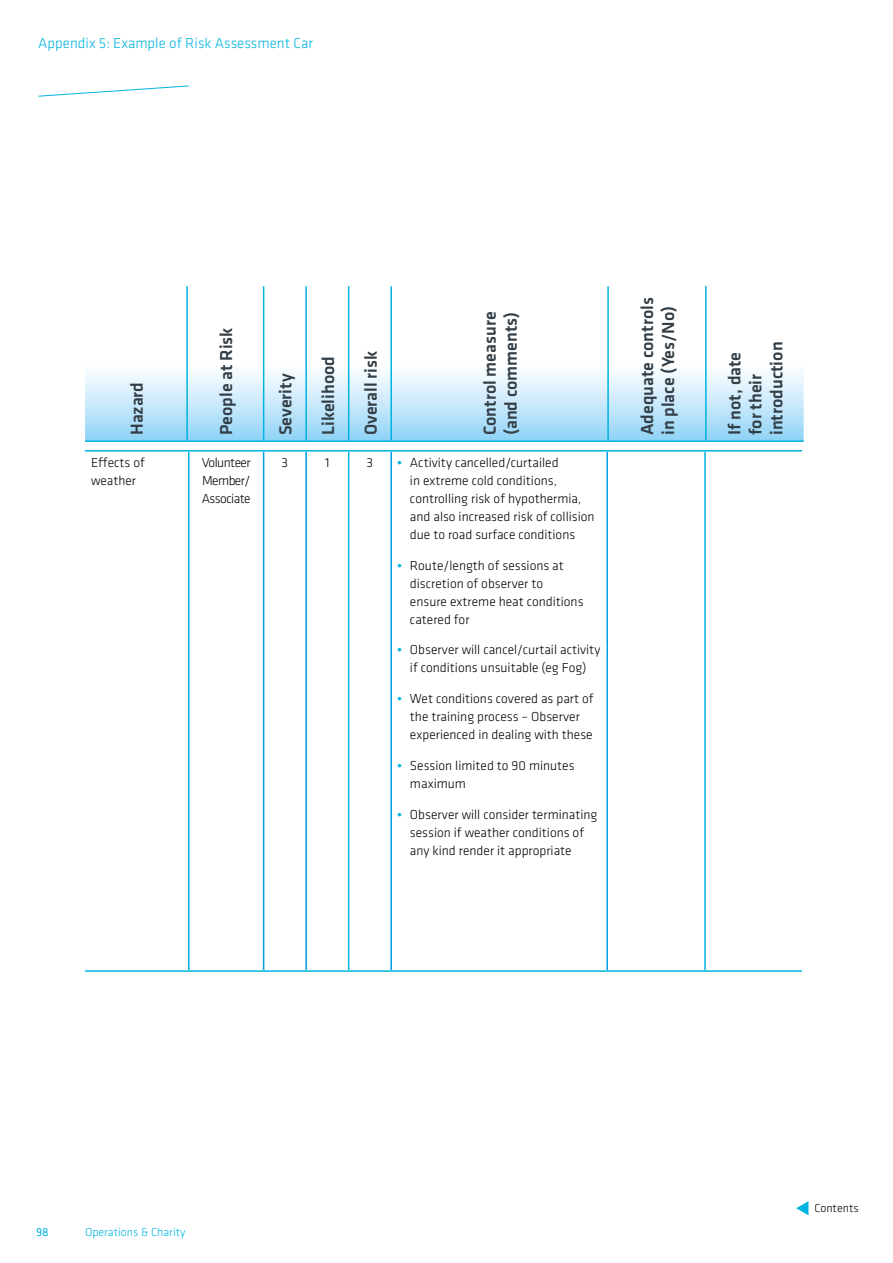
<style>
.page{position:relative;width:893px;height:1263px;background:#fff}
.page>*{position:absolute;margin:0;border:0;box-sizing:border-box;transform-origin:0 0}
.t1{font:500 18px/21px "Klavika";color:#333e46}
.t2{font:300 15px "Klavika";color:#00b3e1}
.t3{font:300 13.5px/18px "Klavika";color:#000}
.t4{font:300 12px "Klavika";color:#00b3e1}
.t5{font:300 12px "Klavika";color:#000}
.t6{font:12px "Klavika";color:#00b3e1}
.s1{font-weight:500;color:#00b3e1}
</style>
<div class="page">
<svg style="left:38px;top:85px;width:151px;height:12px"></svg>
<svg style="left:796px;top:1201px;width:12px;height:14px"></svg>
<hr style="left:85px;top:450px;width:104px;height:2px;background:#00b3e1">
<hr style="left:189px;top:450px;width:75px;height:2px;background:#00b3e1">
<hr style="left:188px;top:452px;width:2px;height:518px;background:#00b3e1">
<hr style="left:264px;top:450px;width:42px;height:2px;background:#00b3e1">
<hr style="left:306px;top:450px;width:43px;height:2px;background:#00b3e1">
<hr style="left:349px;top:450px;width:42px;height:2px;background:#00b3e1">
<hr style="left:348px;top:452px;width:1px;height:518px;background:#00b3e1">
<hr style="left:391px;top:450px;width:216px;height:2px;background:#00b3e1">
<hr style="left:607px;top:450px;width:98px;height:2px;background:#00b3e1">
<hr style="left:705px;top:450px;width:97px;height:2px;background:#00b3e1">
<hr style="left:704px;top:452px;width:2px;height:518px;background:#00b3e1">
<hr style="left:85px;top:970px;width:104px;height:2px;background:#00b3e1">
<hr style="left:189px;top:970px;width:75px;height:2px;background:#00b3e1">
<hr style="left:264px;top:970px;width:42px;height:2px;background:#00b3e1">
<hr style="left:306px;top:970px;width:43px;height:2px;background:#00b3e1">
<hr style="left:349px;top:970px;width:42px;height:2px;background:#00b3e1">
<hr style="left:391px;top:970px;width:216px;height:2px;background:#00b3e1">
<hr style="left:607px;top:970px;width:98px;height:2px;background:#00b3e1">
<hr style="left:705px;top:970px;width:97px;height:2px;background:#00b3e1">
<hr style="left:263px;top:452px;width:1px;height:518px;background:#009fe3">
<hr style="left:305px;top:452px;width:2px;height:518px;background:#009fe3">
<hr style="left:390px;top:452px;width:2px;height:518px;background:#009fe3">
<hr style="left:606px;top:452px;width:2px;height:518px;background:#009fe3">
<svg style="left:85px;top:286px;width:719px;height:154px"></svg>
<hr style="left:85px;top:440px;width:101px;height:2px;background:#00b3e1">
<hr style="left:188px;top:440px;width:75px;height:2px;background:#00b3e1">
<hr style="left:264px;top:440px;width:41px;height:2px;background:#00b3e1">
<hr style="left:307px;top:440px;width:41px;height:2px;background:#00b3e1">
<hr style="left:349px;top:440px;width:41px;height:2px;background:#00b3e1">
<hr style="left:392px;top:440px;width:215px;height:2px;background:#00b3e1">
<hr style="left:609px;top:440px;width:96px;height:2px;background:#00b3e1">
<hr style="left:707px;top:440px;width:97px;height:2px;background:#00b3e1">
<hr style="left:186px;top:286px;width:2px;height:156px;background:#00b3e1">
<hr style="left:263px;top:286px;width:1px;height:156px;background:#00b3e1">
<hr style="left:305px;top:286px;width:2px;height:156px;background:#00b3e1">
<hr style="left:348px;top:286px;width:1px;height:156px;background:#00b3e1">
<hr style="left:390px;top:286px;width:2px;height:156px;background:#00b3e1">
<hr style="left:607px;top:286px;width:2px;height:156px;background:#00b3e1">
<hr style="left:705px;top:286px;width:2px;height:156px;background:#00b3e1">
<p class="t2" style="left:38px;top:34px;width:276px">Appendix 5: Example of Risk Assessment Car</p>
<h1 class="t1" style="left:126px;top:435px;width:55px;rotate:-90deg">Hazard</h1>
<h1 class="t1" style="left:215px;top:435px;width:109px;rotate:-90deg">People at Risk</h1>
<h1 class="t1" style="left:275px;top:435px;width:63px;rotate:-90deg">Severity</h1>
<h1 class="t1" style="left:317px;top:435px;width:80px;rotate:-90deg">Likelihood</h1>
<h1 class="t1" style="left:360px;top:435px;width:86px;rotate:-90deg">Overall risk</h1>
<h1 class="t1" style="left:479px;top:435px;width:125px;rotate:-90deg">Control measure (and comments)</h1>
<p class="t3" style="left:91px;top:453px;width:55px">Effects of weather</p>
<p class="t3" style="left:202px;top:453px;width:51px;text-align:justify">Volunteer Member/ Associate</p>
<p class="t3" style="left:282px;top:453px;width:8px">3</p>
<p class="t3" style="left:325px;top:453px;width:6px">1</p>
<p class="t3" style="left:367px;top:453px;width:8px">3</p>
<p class="t3" style="left:410px;top:453px;width:186px;text-indent:-13px"><span class="s1">•</span> Activity cancelled/curtailed<br>in extreme cold conditions, controlling risk of hypothermia, and also increased risk of collision due to road surface conditions</p>
<p class="t3" style="left:410px;top:556px;width:175px;text-indent:-13px"><span class="s1">•</span> Route/length of sessions at discretion of observer to ensure extreme heat conditions catered for</p>
<p class="t3" style="left:397px;top:641px;width:205px;text-align:center"><span class="s1">•</span> Observer will cancel/curtail activity if conditions unsuitable (eg Fog)</p>
<p class="t3" style="left:410px;top:689px;width:185px;text-indent:-13px"><span class="s1">•</span> Wet conditions covered as part of the training process – Observer experienced in dealing with these</p>
<p class="t3" style="left:410px;top:756px;width:166px;text-indent:-13px"><span class="s1">•</span> Session limited to 90 minutes maximum</p>
<p class="t3" style="left:410px;top:805px;width:189px;text-indent:-13px"><span class="s1">•</span> Observer will consider terminating session if weather conditions of any kind render it appropriate</p>
<h1 class="t1" style="left:636px;top:435px;width:139px;rotate:-90deg">Adequate controls in place (Yes/No)</h1>
<h1 class="t1" style="left:724px;top:435px;width:95px;rotate:-90deg">If not, date for their introduction</h1>
<p class="t6" style="left:36px;top:1224px;width:14px">98</p>
<p class="t4" style="left:85px;top:1224px;width:102px">Operations &amp; Charity</p>
<p class="t5" style="left:814px;top:1201px;width:46px">Contents</p>
</div>
